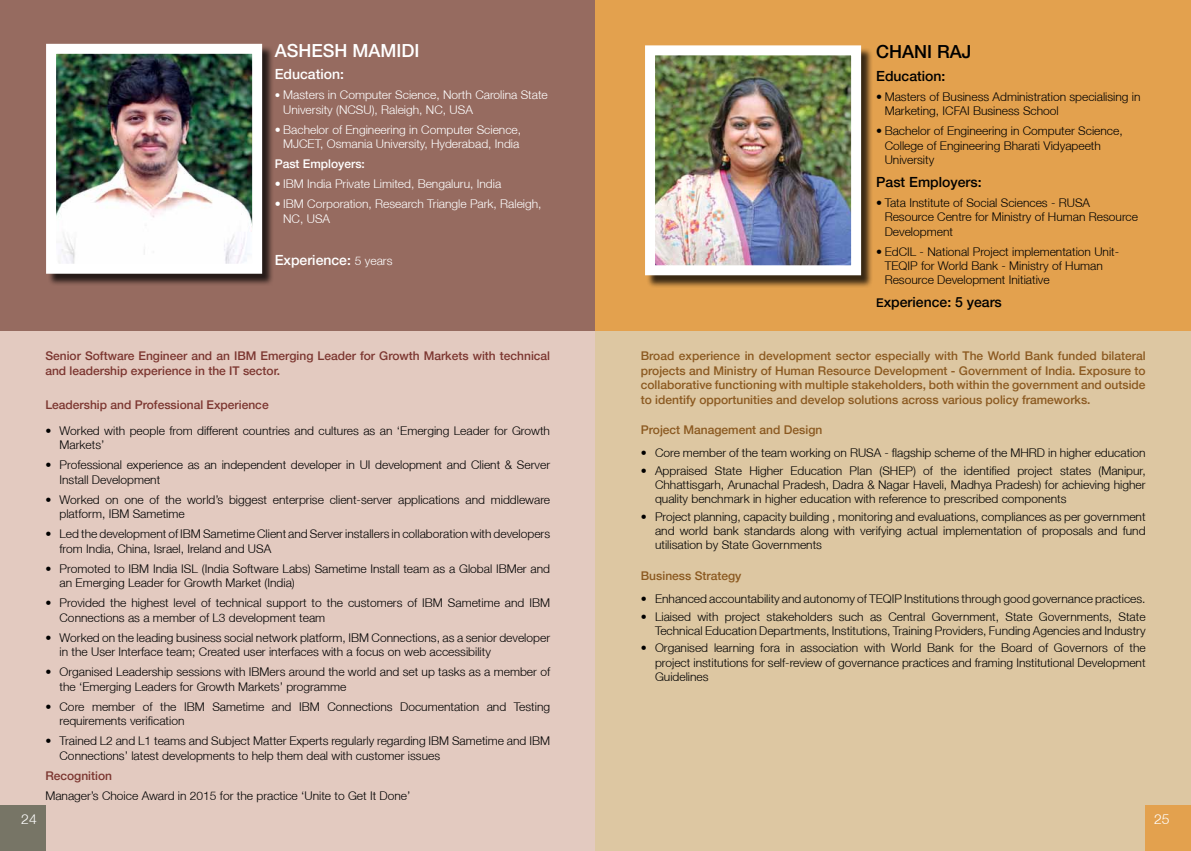
<style>
.page{position:relative;width:1191px;height:851px;background:#fff}
.page>*{position:absolute;margin:0;border:0;box-sizing:border-box;transform-origin:0 0}
.t1{font:500 18px "Helvetica Neue LT";color:#fff}
.t2{font:500 18px "Helvetica Neue LT";color:#000}
.t3{font:500 14px "Helvetica Neue LT";color:#000}
.t4{font:500 14px "Helvetica Neue LT";color:#fff}
.t5{font:300 14px "Helvetica Neue LT";color:#fff}
.t6{font:300 12px/14.4px "Helvetica Neue LT";color:#000}
.t7{font:500 12px/14.4px "Helvetica Neue LT";color:#8b5920;text-align:justify}
.t8{font:300 12px/14.4px "Helvetica Neue LT";color:#fff}
.t9{font:500 12px/14.4px "Helvetica Neue LT";color:#7c3630}
.t10{font:500 12px "Helvetica Neue LT";color:#fff}
.s1{font-size:11px}
.s2{font-weight:300;font-size:12px}
.s3{font-size:12px}
</style>
<div class="page">
<div style="left:0;top:300px;width:604px;height:550px;background:#e3cac0"></div>
<div style="left:0;top:0;width:595px;height:330px;background:#966b60"></div>
<div style="left:48px;top:45px;width:226px;height:241px;background:#000;opacity:.75"></div>
<img style="left:57px;top:55px;width:194px;height:208px">
<div style="left:46px;top:44px;width:216px;height:230px;border:10px solid #fff"></div>
<div style="left:595px;top:300px;width:596px;height:550px;background:#ddc7a2"></div>
<div style="left:595px;top:0;width:596px;height:330px;background:#e3a14e"></div>
<div style="left:646px;top:47px;width:227px;height:241px;background:#000;opacity:.75"></div>
<img style="left:656px;top:56px;width:194px;height:208px">
<div style="left:645px;top:45px;width:216px;height:230px;border:10px solid #fff"></div>
<div style="left:1145px;top:805px;width:46px;height:45px;background:#e3a14e"></div>
<div style="left:0;top:805px;width:45px;height:45px;background:#777566"></div>
<h1 class="t1" style="left:275px;top:40px;width:146px">ASHESH MAMIDI</h1>
<p class="t4" style="left:275px;top:66px;width:71px">Education:</p>
<p class="t8" style="left:283px;top:87px;width:266px;text-indent:-8px"><span class="s1">•</span> Masters in Computer Science, North Carolina State<br>University (NCSU), Raleigh, NC, USA</p>
<p class="t8" style="left:275px;top:122px;width:248px;text-align:center">• Bachelor of Engineering in Computer Science,<br>MJCET, Osmania University, Hyderabad, India</p>
<p class="t10" style="left:275px;top:157px;width:92px">Past Employers:</p>
<p class="t8" style="left:275px;top:176px;width:228px">• IBM India Private Limited, Bengaluru, India</p>
<p class="t8" style="left:283px;top:197px;width:260px;text-indent:-9px">• IBM Corporation, Research Triangle Park, Raleigh,<br>NC, USA</p>
<p class="t4" style="left:275px;top:252px;width:119px">Experience: <span class="s2">5 years</span></p>
<p class="t9" style="left:45px;top:348px;width:506px">Senior Software Engineer and an IBM Emerging Leader for Growth Markets with technical and leadership experience in the IT sector.</p>
<p class="t9" style="left:45px;top:397px;width:225px">Leadership and Professional Experience</p>
<p class="t6" style="left:60px;top:423px;width:492px;text-indent:-14px">• Worked with people from different countries and cultures as an ‘Emerging Leader for Growth<br>Markets’</p>
<p class="t6" style="left:60px;top:457px;width:492px;text-indent:-14px">• Professional experience as an independent developer in UI development and Client &amp; Server<br>Install Development</p>
<p class="t6" style="left:60px;top:492px;width:492px;text-indent:-14px">• Worked on one of the world’s biggest enterprise client-server applications and middleware platform, IBM Sametime</p>
<p class="t6" style="left:60px;top:526px;width:492px;text-indent:-14px">• Led the development of IBM Sametime Client and Server installers in collaboration with developers from India, China, Israel, Ireland and USA</p>
<p class="t6" style="left:60px;top:561px;width:492px;text-indent:-14px">• Promoted to IBM India ISL (India Software Labs) Sametime Install team as a Global IBMer and an Emerging Leader for Growth Market (India)</p>
<p class="t6" style="left:60px;top:595px;width:492px;text-indent:-14px">• Provided the highest level of technical support to the customers of IBM Sametime and IBM<br>Connections as a member of L3 development team</p>
<p class="t6" style="left:60px;top:630px;width:492px;text-indent:-14px">• Worked on the leading business social network platform, IBM Connections, as a senior developer in the User Interface team; Created user interfaces with a focus on web accessibility</p>
<p class="t6" style="left:60px;top:664px;width:492px;text-indent:-14px">• Organised Leadership sessions with IBMers around the world and set up tasks as a member of the ‘Emerging Leaders for Growth Markets’ programme</p>
<p class="t6" style="left:60px;top:699px;width:492px;text-indent:-14px">• Core member of the IBM Sametime and IBM Connections Documentation and Testing requirements verification</p>
<p class="t6" style="left:60px;top:733px;width:492px;text-indent:-14px">• Trained L2 and L1 teams and Subject Matter Experts regularly regarding IBM Sametime and IBM<br>Connections’ latest developments to help them deal with customer issues</p>
<p class="t9" style="left:45px;top:768px;width:68px">Recognition</p>
<p class="t6" style="left:45px;top:788px;width:367px">Manager’s Choice Award in 2015 for the practice ‘Unite to Get It Done’</p>
<h1 class="t2" style="left:876px;top:41px;width:97px">CHANI RAJ</h1>
<p class="t3" style="left:876px;top:67px;width:71px">Education:</p>
<p class="t6" style="left:884px;top:89px;width:257px;text-indent:-9px">• Masters of Business Administration specialising in<br>Marketing, ICFAI Business School</p>
<p class="t6" style="left:884px;top:123px;width:239px;text-indent:-9px">• Bachelor of Engineering in Computer Science,<br>College of Engineering Bharati Vidyapeeth<br>University</p>
<p class="t3" style="left:876px;top:173px;width:107px">Past Employers:</p>
<p class="t6" style="left:884px;top:195px;width:255px;text-indent:-9px">• Tata Institute of Social Sciences - RUSA<br>Resource Centre for Ministry of Human Resource<br>Development</p>
<p class="t6" style="left:884px;top:244px;width:236px;text-indent:-9px">• EdCIL - National Project implementation Unit-<br>TEQIP for World Bank - Ministry of Human<br>Resource Development Initiative</p>
<p class="t3" style="left:876px;top:293px;width:127px"><span class="s3">E</span>xperience: 5 years</p>
<p class="t7" style="left:641px;top:348px;width:506px">Broad experience in development sector especially with The World Bank funded bilateral projects and Ministry of Human Resource Development - Government of India. Exposure to collaborative functioning with multiple stakeholders, both within the government and outside to identify opportunities and develop solutions across various policy frameworks.</p>
<p class="t7" style="left:641px;top:423px;width:183px">Project Management and Design</p>
<p class="t6" style="left:641px;top:445px;width:506px">• Core member of the team working on RUSA - flagship scheme of the MHRD in higher education</p>
<p class="t6" style="left:655px;top:463px;width:492px;text-align:justify;text-indent:-14px">• Appraised State Higher Education Plan (SHEP) of the identified project states (Manipur, Chhattisgarh, Arunachal Pradesh, Dadra &amp; Nagar Haveli, Madhya Pradesh) for achieving higher quality benchmark in higher education with reference to prescribed components</p>
<p class="t6" style="left:655px;top:509px;width:492px;text-align:justify;text-indent:-14px">• Project planning, capacity building , monitoring and evaluations, compliances as per government and world bank standards along with verifying actual implementation of proposals and fund utilisation by State Governments</p>
<p class="t7" style="left:641px;top:568px;width:102px">Business Strategy</p>
<p class="t6" style="left:641px;top:591px;width:506px">• Enhanced accountability and autonomy of TEQIP Institutions through good governance practices.</p>
<p class="t6" style="left:641px;top:608px;width:506px;text-align:right">• Liaised with project stakeholders such as Central Government, State Governments, State<br>Technical Education Departments, Institutions, Training Providers, Funding Agencies and Industry</p>
<p class="t6" style="left:655px;top:640px;width:492px;text-align:justify;text-indent:-14px">• Organised learning fora in association with World Bank for the Board of Governors of the project institutions for self-review of governance practices and framing Institutional Development Guidelines</p>
<p class="t5" style="left:21px;top:810px;width:17px">24</p>
<p class="t5" style="left:1154px;top:810px;width:17px">25</p>
</div>
